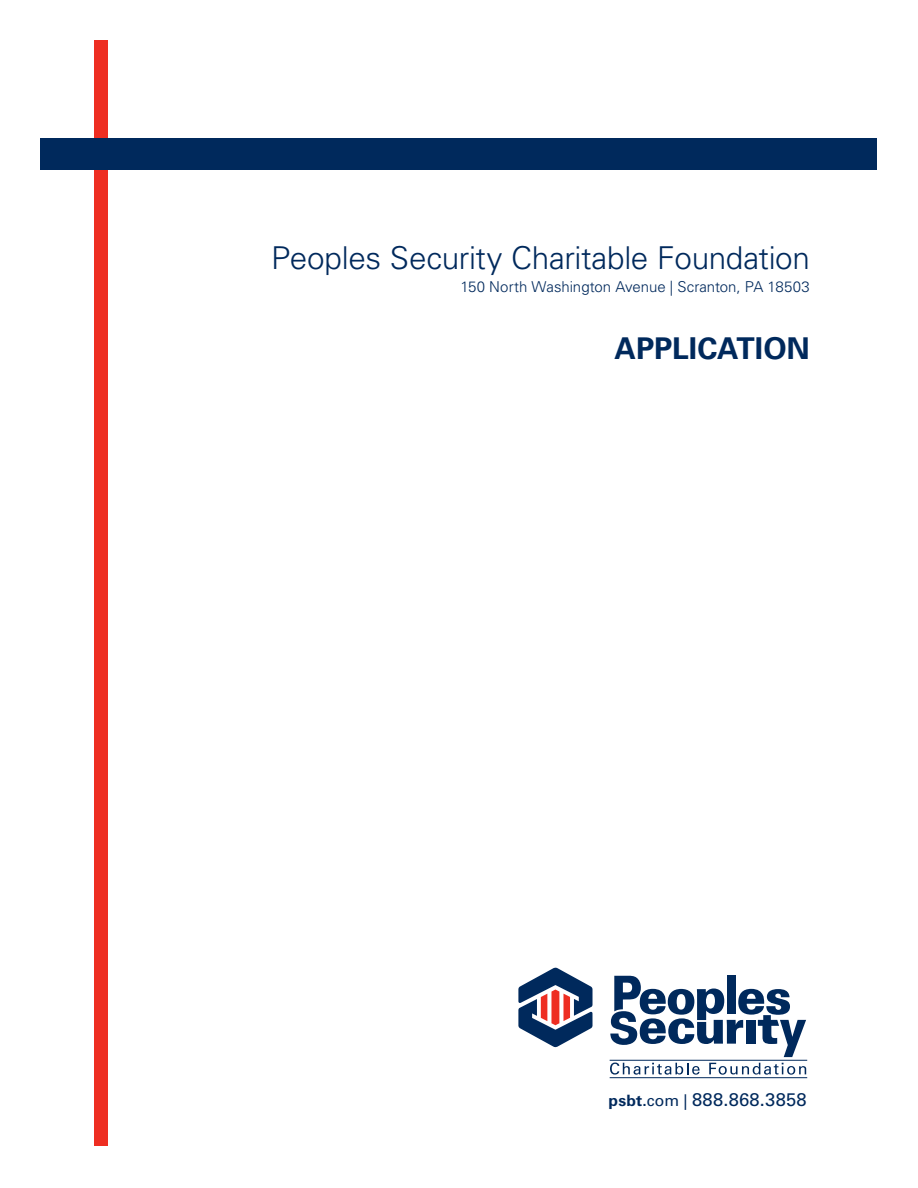
<style>
.page{position:relative;width:918px;height:1188px;background:#fff}
.page>*{position:absolute;margin:0;border:0;box-sizing:border-box;transform-origin:0 0}
.t1{font:300 31.5px "Univers LT Std";letter-spacing:-.01em;color:#00295c}
.t2{font:700 30px "Univers LT Std";letter-spacing:-.005em;color:#00295c}
.t3{font:18.3px "Univers LT Std";letter-spacing:.015em;color:#00295c}
.t4{font:300 15px "Univers LT Std";color:#00295c}
.s1{font-weight:700;font-size:15.6px}
.s2{font-size:15.6px}
</style>
<div class="page">
<div style="left:727px;top:975px;width:9px;height:39px;background:#00295c"></div>
<svg style="left:518px;top:967px;width:75px;height:81px"></svg>
<svg style="left:610px;top:976px;width:196px;height:81px"></svg>
<svg style="left:610px;top:1063px;width:90px;height:12px"></svg>
<svg style="left:709px;top:1063px;width:97px;height:12px"></svg>
<hr style="left:610px;top:1060px;width:197px;height:1px;background:#00295c">
<hr style="left:610px;top:1077px;width:197px;height:1px;background:#00295c">
<div style="left:94px;top:40px;width:14px;height:1106px;background:#ee2e22"></div>
<div style="left:40px;top:138px;width:838px;height:32px;background:#00295c"></div>
<h1 class="t1" style="left:271px;top:239px;width:540px">Peoples Security Charitable Foundation</h1>
<p class="t4" style="left:460px;top:278px;width:351px">150 North Washington Avenue | Scranton, PA 18503</p>
<h2 class="t2" style="left:615px;top:331px;width:197px">APPLICATION</h2>
<p class="t3" style="left:609px;top:1089px;width:200px"><span class="s1">psbt.</span><span class="s2">com |</span> 888.868.3858</p>
</div>
